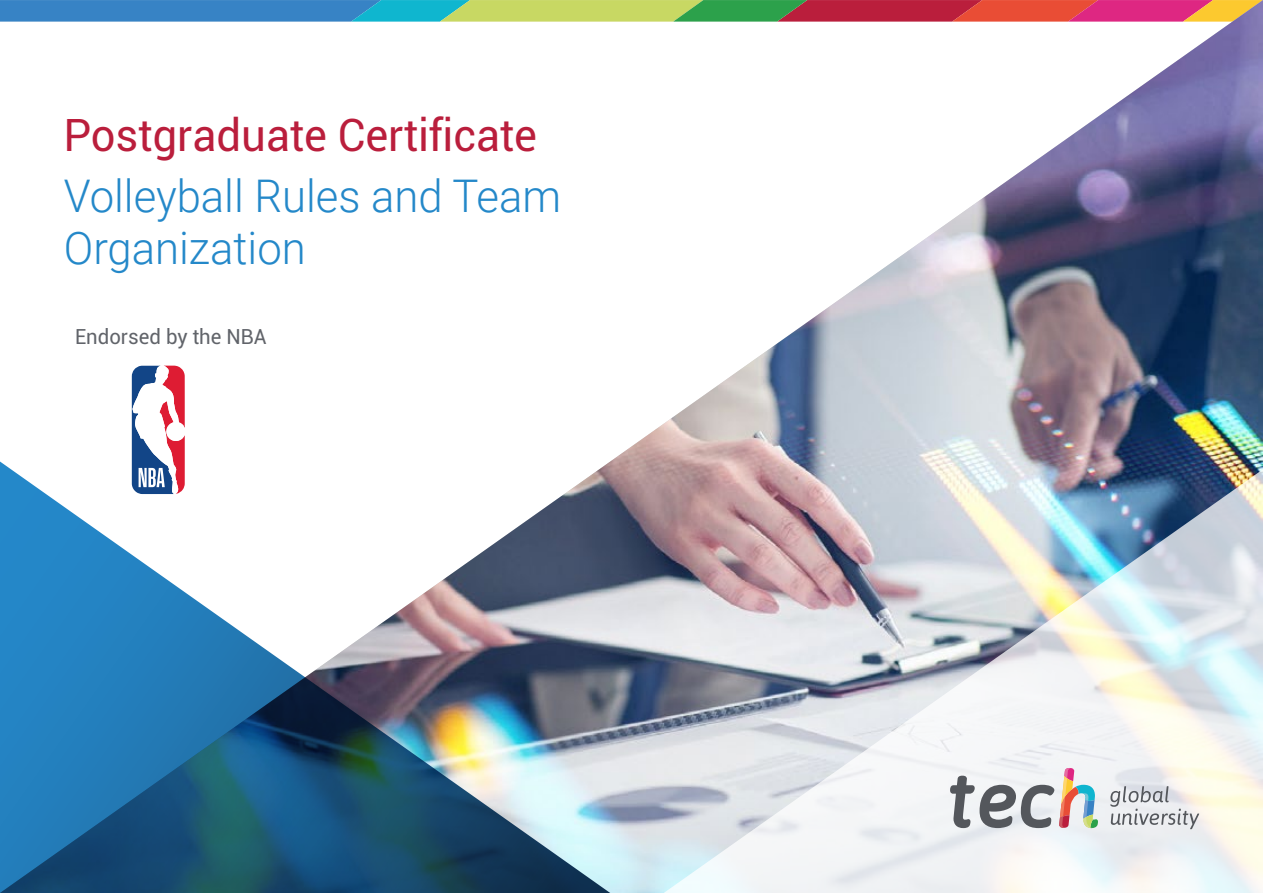
<style>
.page{position:relative;width:1263px;height:893px;background:#fff}
.page>*{position:absolute;margin:0;border:0;box-sizing:border-box;transform-origin:0 0}
.t1{font:300 45px/52.5px "Roboto";color:#2488c9}
.t2{font:45px "Roboto";color:#ba1e3c}
.t3{font:21px "Roboto";color:#61646a}
</style>
<div class="page">
<img style="left:0;top:0;width:1263px;height:454px">
<img style="left:0;top:446px;width:640px;height:447px">
<img style="left:634px;top:454px;width:629px;height:439px">
<svg style="left:132px;top:366px;width:53px;height:128px"></svg>
<svg style="left:1110px;top:786px;width:89px;height:43px;background:#d0d1d3"></svg>
<svg style="left:950px;top:768px;width:148px;height:60px"></svg>
<p class="t2" style="left:64px;top:103px;width:475px">Postgraduate Certificate</p>
<p class="t1" style="left:64px;top:168px;width:499px">Volleyball Rules and Team<br>Organization</p>
<p class="t3" style="left:75px;top:322px;width:193px">Endorsed by the NBA</p>
</div>
